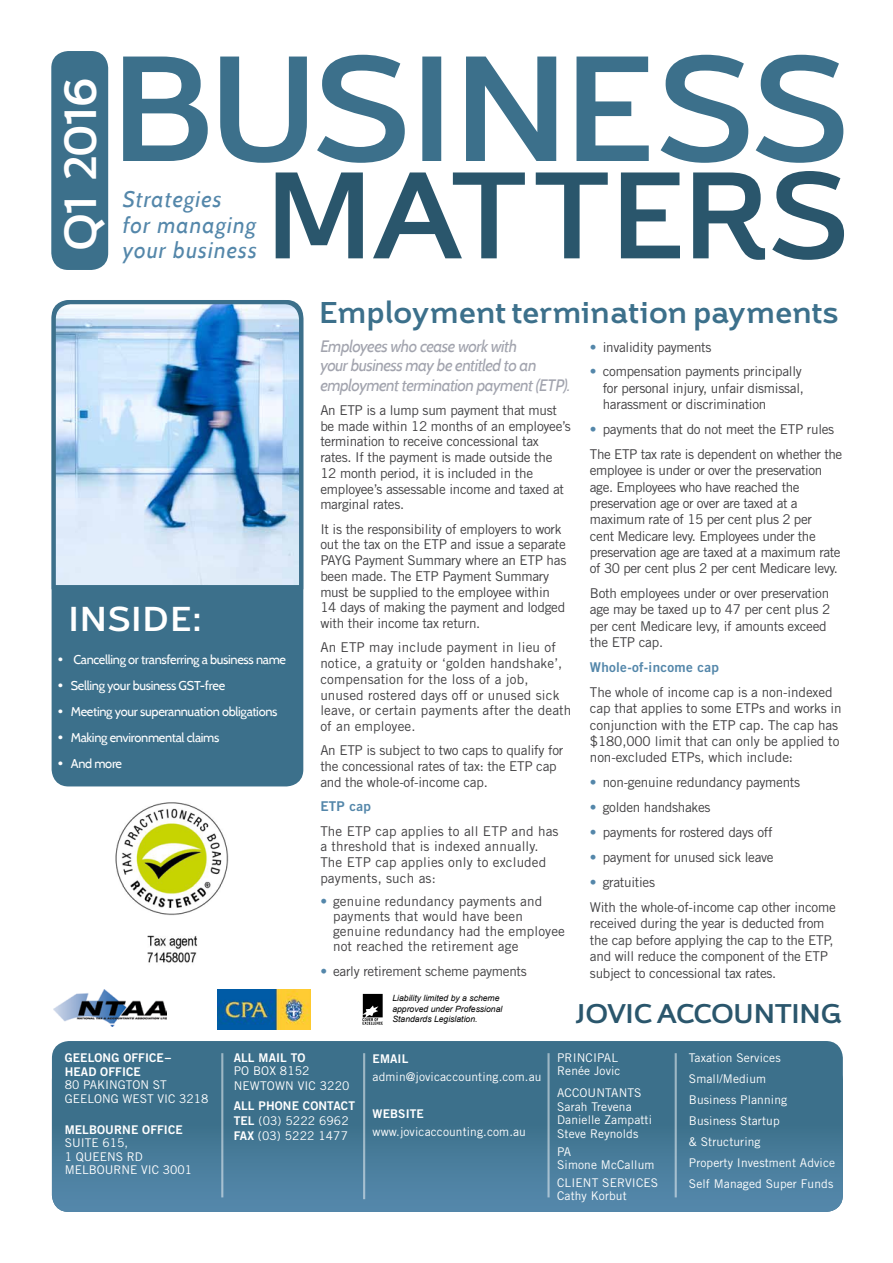
<style>
.page{position:relative;width:893px;height:1263px;background:#fff}
.page>*{position:absolute;margin:0;border:0;box-sizing:border-box;transform-origin:0 0}
.t1{font:700 45px "Brisko Sans";letter-spacing:-.025em;color:#fff}
.t2{font:700 34.5px "Brisko Sans";letter-spacing:.035em;color:#fff}
.t3{font:700 30px "Brisko Sans";letter-spacing:-.005em;color:#3c708b}
.t4{font:700 27px "Brisko Sans";letter-spacing:-.01em;color:#2a566c}
.t5{font:italic 22.5px/25.5px "Cabin";letter-spacing:.05em;color:#5487aa}
.t6{font:italic 16.5px/19.5px "Cabin";letter-spacing:-.03em;color:#a2a4ae}
.t7{font:13.5px/16.4px "Trade Gothic LT Std";letter-spacing:-.02em;color:#414042}
.t8{font:13.5px/15.8px "Trade Gothic LT Std";letter-spacing:.01em;color:#414042}
.t9{font:13.5px "Trade Gothic LT Std Bd 2";letter-spacing:.02em;color:#5487aa}
.t10{font:12.75px "Cabin";letter-spacing:-.025em;color:#fff}
.t11{font:12px/13.5px "Trade Gothic LT Std";letter-spacing:.01em;color:#fff}
.t12{font:12px/13.5px "Trade Gothic LT Std Bd 2";letter-spacing:.01em;color:#fff}
.t13{font:italic 8.55px/10.4px "Arial";color:#000}
.s1{font-family:"Arial";font-weight:700;font-size:13.5px}
.s2{font-family:"Trade Gothic LT Std Bd 2";color:#5487aa}
.s3{font-family:"Brisko Sans";font-weight:700}
.s4{font-family:"Trade Gothic LT Std Bd 2"}
</style>
<div class="page">
<div style="left:52px;top:300px;width:251px;height:486px;background:#3c708b;border-radius:17px"></div>
<svg style="left:51px;top:300px;width:253px;height:291px;background:#a7c7e2"></svg>
<div style="left:51px;top:51px;width:57px;height:219px;background:#3c708b;border-radius:17px"></div>
<svg style="left:123px;top:55px;width:720px;height:108px"></svg>
<svg style="left:276px;top:171px;width:568px;height:89px"></svg>
<svg style="left:52px;top:1041px;width:791px;height:171px;background:#437794"></svg>
<hr style="left:221px;top:1053px;width:2px;height:144px;background:#fff">
<hr style="left:363px;top:1053px;width:2px;height:146px;background:#fff">
<hr style="left:675px;top:1053px;width:2px;height:144px;background:#fff">
<hr style="left:547px;top:1053px;width:3px;height:144px;background:#fff">
<img style="left:217px;top:990px;width:94px;height:39px">
<svg style="left:362px;top:994px;width:21px;height:31px"></svg>
<img style="left:53px;top:990px;width:114px;height:37px">
<img style="left:115px;top:802px;width:114px;height:161px">
<h1 class="t1" style="left:52px;top:251px;width:174px;rotate:-90deg">Q1 2016</h1>
<h3 class="t5" style="left:123px;top:187px;width:135px">Strategies<br>for managing</h3>
<h3 class="t5" style="left:123px;top:238px;width:136px">your business</h3>
<h2 class="t2" style="left:69px;top:596px;width:135px">INSIDE:</h2>
<p class="t10" style="left:58px;top:652px;width:230px"><span class="s1">•</span> Cancelling or transferring a business name</p>
<p class="t10" style="left:58px;top:678px;width:169px"><span class="s1">•</span> Selling your business GST-free</p>
<p class="t10" style="left:58px;top:704px;width:221px"><span class="s1">•</span> Meeting your superannuation obligations</p>
<p class="t10" style="left:58px;top:730px;width:163px"><span class="s1">•</span> Making environmental claims</p>
<p class="t10" style="left:58px;top:756px;width:66px"><span class="s1">•</span> And more</p>
<h3 class="t3" style="left:319px;top:293px;width:520px">Employment termination payments</h3>
<p class="t7" style="left:590px;top:338px;width:123px"><span class="s2">•</span> invalidity payments</p>
<p class="t7" style="left:603px;top:363px;width:203px;text-indent:-13px"><span class="s2">•</span> compensation payments principally for personal injury, unfair dismissal, harassment or discrimination</p>
<p class="t7" style="left:590px;top:416px;width:254px;line-height:24.9px"><span class="s2">•</span> payments that do not meet the ETP rules<br>The ETP tax rate is dependent on whether the</p>
<p class="t7" style="left:590px;top:462px;width:252px">employee is under or over the preservation age. Employees who have reached the preservation age or over are taxed at a maximum rate of 15 per cent plus 2 per<br>cent Medicare levy. Employees under the preservation age are taxed at a maximum rate of 30 per cent plus 2 per cent Medicare levy.</p>
<p class="t7" style="left:590px;top:585px;width:242px">Both employees under or over preservation age may be taxed up to 47 per cent plus 2 per cent Medicare levy, if amounts exceed the ETP cap.</p>
<p class="t9" style="left:590px;top:659px;width:130px">Whole-of-income cap</p>
<p class="t7" style="left:590px;top:684px;width:253px">The whole of income cap is a non-indexed cap that applies to some ETPs and works in conjunction with the ETP cap. The cap has $180,000 limit that can only be applied to non-excluded ETPs, which include:</p>
<p class="t7" style="left:590px;top:774px;width:212px"><span class="s2">•</span> non-genuine redundancy payments</p>
<p class="t7" style="left:590px;top:799px;width:122px"><span class="s2">•</span> golden handshakes</p>
<p class="t7" style="left:590px;top:824px;width:184px"><span class="s2">•</span> payments for rostered days off</p>
<p class="t7" style="left:590px;top:848px;width:185px"><span class="s2">•</span> payment for unused sick leave</p>
<p class="t7" style="left:590px;top:869px;width:247px;line-height:25px"><span class="s2">•</span> gratuities<br>With the whole-of-income cap other income</p>
<p class="t7" style="left:590px;top:915px;width:245px">received during the year is deducted from the cap before applying the cap to the ETP, and will reduce the component of the ETP subject to concessional tax rates.</p>
<p class="t6" style="left:320px;top:336px;width:252px">Employees who cease work with<br>your business may be entitled to an employment termination payment (ETP).</p>
<p class="t7" style="left:320px;top:402px;width:252px;line-height:15.8px">An ETP is a lump sum payment that must be made within 12 months of an employee’s termination to receive concessional tax rates. If the payment is made outside the 12 month period, it is included in the employee’s assessable income and taxed at marginal rates.</p>
<p class="t7" style="left:320px;top:521px;width:247px;line-height:15.8px">It is the responsibility of employers to work out the tax on the ETP and issue a separate PAYG Payment Summary where an ETP has been made. The ETP Payment Summary must be supplied to the employee within 14 days of making the payment and lodged with their income tax return.</p>
<p class="t8" style="left:320px;top:640px;width:253px">An ETP may include payment in lieu of notice, a gratuity or ‘golden handshake’, compensation for the loss of a job, unused rostered days off or unused sick leave, or certain payments after the death of an employee.</p>
<p class="t7" style="left:320px;top:743px;width:244px;line-height:15.8px">An ETP is subject to two caps to qualify for the concessional rates of tax: the ETP cap and the whole-of-income cap.</p>
<p class="t9" style="left:320px;top:798px;width:52px">ETP cap</p>
<p class="t8" style="left:320px;top:823px;width:240px">The ETP cap applies to all ETP and has a threshold that is indexed annually.<br>The ETP cap applies only to excluded payments, such as:</p>
<p class="t8" style="left:333px;top:894px;width:233px;line-height:15px;text-indent:-13px"><span class="s2">•</span> genuine redundancy payments and payments that would have been genuine redundancy had the employee not reached the retirement age</p>
<p class="t7" style="left:320px;top:963px;width:208px"><span class="s2">•</span> early retirement scheme payments</p>
<p class="t13" style="left:392px;top:993px;width:112px">Liability limited by a scheme approved under Professional<br>Standards Legislation.</p>
<h3 class="t4" style="left:576px;top:996px;width:267px">JOVIC ACCOUNTING</h3>
<p class="t12" style="left:65px;top:1051px;width:109px">GEELONG OFFICE<span class="s3">–<br></span>HEAD OFFICE</p>
<p class="t11" style="left:65px;top:1078px;width:145px">80 PAKINGTON ST<br>GEELONG WEST VIC 3218</p>
<p class="t12" style="left:65px;top:1123px;width:120px">MELBOURNE OFFICE</p>
<p class="t11" style="left:65px;top:1136px;width:129px">SUITE 615,<br>1 QUEENS RD<br>MELBOURNE VIC 3001</p>
<p class="t12" style="left:234px;top:1050px;width:73px">ALL MAIL TO</p>
<p class="t11" style="left:234px;top:1063px;width:117px;line-height:15px">PO BOX 8152<br>NEWTOWN VIC 3220</p>
<p class="t12" style="left:234px;top:1098px;width:123px">ALL PHONE CONTACT</p>
<p class="t11" style="left:234px;top:1113px;width:117px;line-height:15px"><span class="s4">TEL</span> (03) 5222 6962<br><span class="s4">FAX</span> (03) 5222 1477</p>
<p class="t12" style="left:373px;top:1052px;width:37px">EMAIL</p>
<p class="t11" style="left:373px;top:1070px;width:170px">admin@jovicaccounting.com.au</p>
<p class="t12" style="left:373px;top:1106px;width:53px">WEBSITE</p>
<p class="t11" style="left:373px;top:1124px;width:155px">www.jovicaccounting.com.au</p>
<p class="t11" style="left:557px;top:1051px;width:65px">PRINCIPAL<br>Renée Jovic</p>
<p class="t11" style="left:557px;top:1086px;width:96px">ACCOUNTANTS<br>Sarah Trevena<br>Danielle Zampatti<br>Steve Reynolds</p>
<p class="t11" style="left:557px;top:1144px;width:99px">PA<br>Simone McCallum</p>
<p class="t11" style="left:557px;top:1176px;width:103px">CLIENT SERVICES<br>Cathy Korbut</p>
<p class="t11" style="left:689px;top:1047px;width:148px;line-height:21px">Taxation Services<br>Small/Medium<br>Business Planning<br>Business Startup<br>&amp; Structuring<br>Property Investment Advice<br>Self Managed Super Funds</p>
</div>
